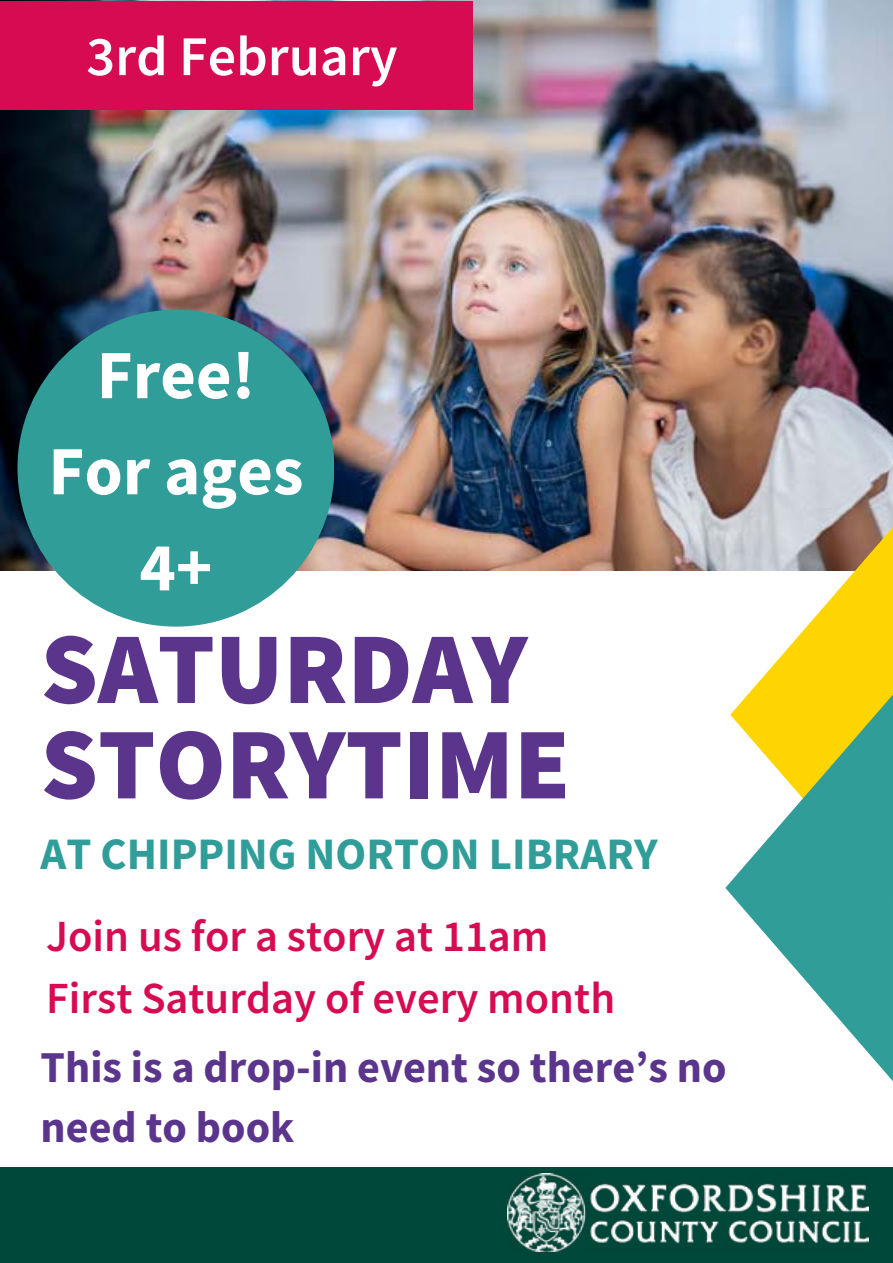
<style>
.page{position:relative;width:893px;height:1263px;background:#fff}
.page>*{position:absolute;margin:0;border:0;box-sizing:border-box;transform-origin:0 0}
.t1{font:900 101.7px/95.4px "Source Sans Pro";color:#5b358c}
.t2{font:700 69px/96.1px "Source Sans Pro";color:#fff;text-align:center}
.t3{font:600 56.1px "Source Sans Pro";color:#fff}
.t4{font:700 45px "Source Sans Pro";color:#319d99}
.t5{font:600 44.55px/62.1px "Source Sans Pro";color:#d60b52}
.t6{font:700 44.1px/60.8px "Source Sans Pro";color:#5b358c}
</style>
<div class="page">
<img style="left:0;top:0;width:893px;height:570px">
<div style="left:0;top:1px;width:473px;height:109px;background:#d60b52"></div>
<svg style="left:730px;top:527px;width:163px;height:167px"></svg>
<svg style="left:725px;top:694px;width:168px;height:387px"></svg>
<div style="left:17px;top:310px;width:317px;height:317px;background:#319d99;border-radius:158px"></div>
<div style="left:0;top:1168px;width:893px;height:95px;background:#00483a"></div>
<img style="left:507px;top:1174px;width:361px;height:77px">
<p class="t3" style="left:86px;top:20px;width:313px">3rd February</p>
<h2 class="t2" style="left:48px;top:326px;width:257px">Free!<br>For ages<br>4+</h2>
<h1 class="t1" style="left:41px;top:620px;width:531px">SATURDAY<br>STORYTIME</h1>
<p class="t4" style="left:41px;top:823px;width:618px">AT CHIPPING NORTON LIBRARY</p>
<p class="t5" style="left:46px;top:905px;width:570px">Join us for a story at 11am<br>First Saturday of every month</p>
<p class="t6" style="left:41px;top:1036px;width:687px">This is a drop-in event so there’s no need to book</p>
</div>
